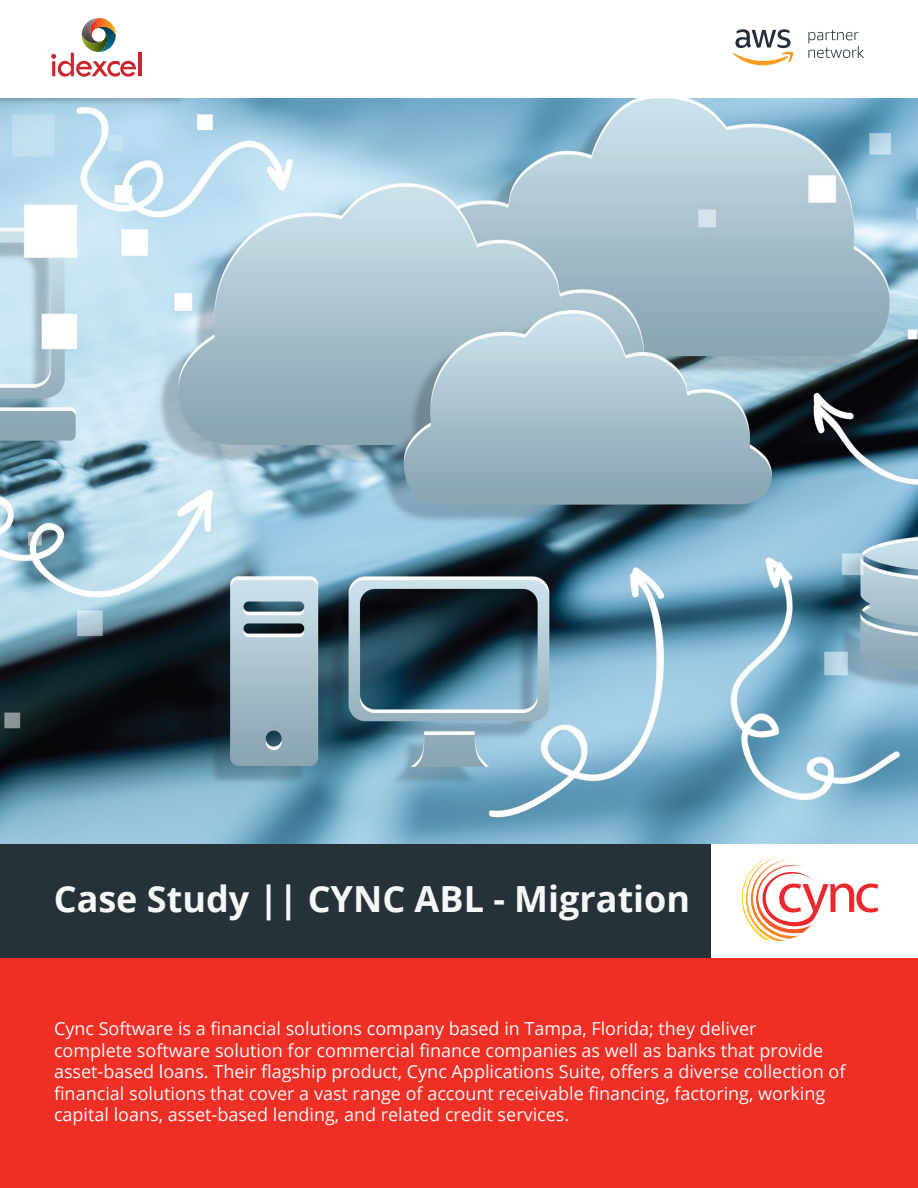
<style>
.page{position:relative;width:918px;height:1188px;background:#fff}
.page>*{position:absolute;margin:0;border:0;box-sizing:border-box;transform-origin:0 0}
.t1{font:57.6px "Myriad Pro";color:#e9292d}
.t2{font:700 36px "Open Sans";color:#f7f7f7}
.t3{font:18px/21.6px "Open Sans";color:#f7f7f7}
</style>
<div class="page">
<div style="left:0;top:957px;width:918px;height:231px;background:#ee2f26"></div>
<svg style="left:51px;top:18px;width:85px;height:59px"></svg>
<hr style="left:138px;top:53px;width:3px;height:23px;background:#c9252c">
<svg style="left:733px;top:29px;width:60px;height:36px"></svg>
<svg style="left:808px;top:30px;width:56px;height:28px"></svg>
<img style="left:0;top:98px;width:918px;height:746px">
<div style="left:0;top:844px;width:711px;height:113px;background:#263238"></div>
<svg style="left:741px;top:857px;width:73px;height:84px"></svg>
<h2 class="t2" style="left:54px;top:874px;width:638px">Case Study || CYNC ABL - Migration</h2>
<h1 class="t1" style="left:777px;top:857px;width:104px">cync</h1>
<p class="t3" style="left:54px;top:1017px;width:793px">Cync Software is a financial solutions company based in Tampa, Florida; they deliver<br>complete software solution for commercial finance companies as well as banks that provide asset-based loans. Their flagship product, Cync Applications Suite, offers a diverse collection of financial solutions that cover a vast range of account receivable financing, factoring, working capital loans, asset-based lending, and related credit services.</p>
</div>
